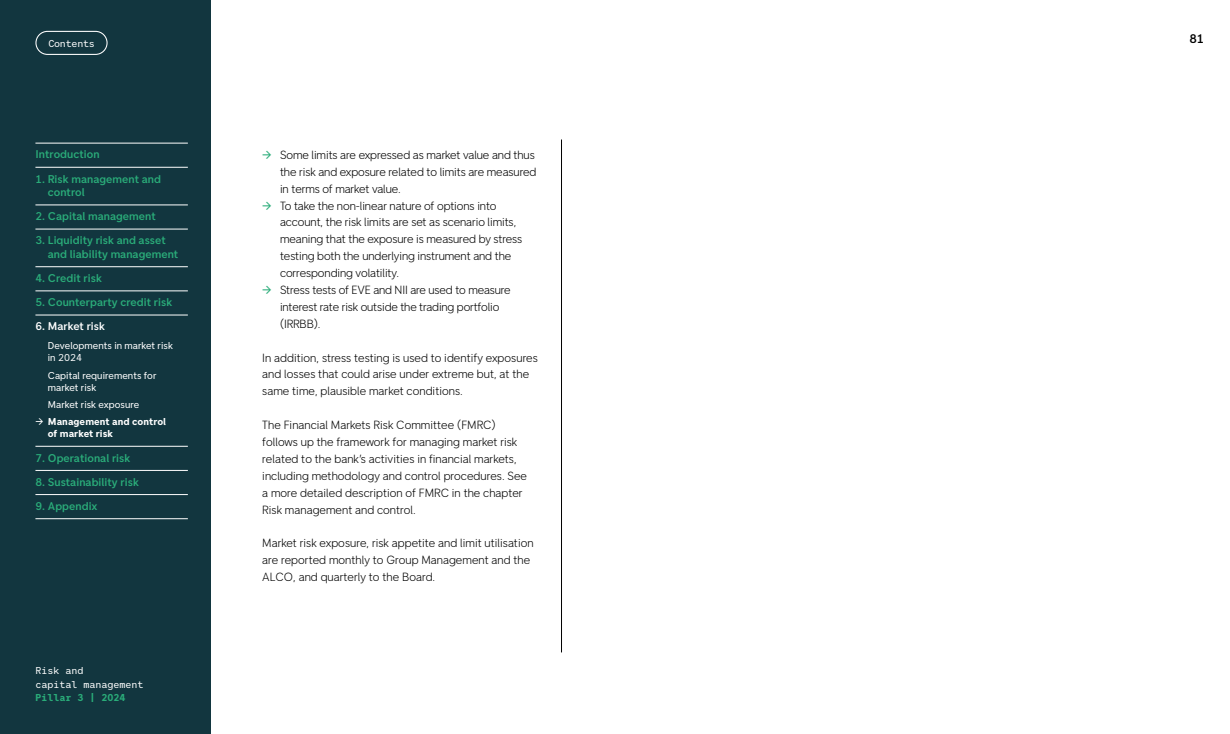
<style>
.page{position:relative;width:1230px;height:734px;background:#fff}
.page>*{position:absolute;margin:0;border:0;box-sizing:border-box;transform-origin:0 0}
.t1{font:500 12.5px "DNB Mono";color:#000}
.Brødtekst{font:300 11.88px/16.9px "DNB";letter-spacing:-.005em;color:#000}
.t2{font:500 11.25px/13.5px "DNB";letter-spacing:.005em;color:#2aac79}
.t3{font:500 11.25px "DNB";letter-spacing:.005em;color:#fff}
.t4{font:10px/12px "DNB";letter-spacing:.005em;color:#fff}
.t5{font:700 10px/12px "DNB";letter-spacing:.005em;color:#fff}
.t6{font:10px/13.8px "DNB Mono";color:#fff}
.t7{font:700 10px "DNB Mono";color:#2aac79}
.t8{font:10px "DNB Mono";letter-spacing:-.02em;color:#fff}
.s1{font-weight:400}
.s2{font-weight:400;color:#2aac79}
</style>
<div class="page">
<div style="left:0;top:0;width:211px;height:733px;background:#12363f"></div>
<hr style="left:561px;top:139px;width:1px;height:513px;background:#000">
<hr style="left:35px;top:143px;width:153px;height:1px;background:#fff">
<hr style="left:35px;top:167px;width:153px;height:1px;background:#fff">
<hr style="left:35px;top:205px;width:153px;height:1px;background:#fff">
<hr style="left:35px;top:229px;width:153px;height:1px;background:#fff">
<hr style="left:35px;top:266px;width:153px;height:1px;background:#fff">
<hr style="left:35px;top:290px;width:153px;height:1px;background:#fff">
<hr style="left:35px;top:315px;width:153px;height:1px;background:#fff">
<hr style="left:35px;top:446px;width:153px;height:1px;background:#fff">
<hr style="left:35px;top:470px;width:153px;height:1px;background:#fff">
<hr style="left:35px;top:494px;width:153px;height:1px;background:#fff">
<hr style="left:35px;top:518px;width:153px;height:1px;background:#fff">
<div style="left:35px;top:31px;width:73px;height:24px;border:1px solid #fff;border-radius:12px"></div>
<p class="t8" style="left:48px;top:37px;width:48px">Contents</p>
<p class="t2" style="left:35px;top:148px;width:66px">Introduction</p>
<p class="t2" style="left:48px;top:172px;width:115px;text-indent:-12px">1. Risk management and control</p>
<p class="t2" style="left:35px;top:209px;width:122px">2. Capital management</p>
<p class="t2" style="left:48px;top:234px;width:132px;text-indent:-12px">3. Liquidity risk and asset and liability management</p>
<p class="t2" style="left:35px;top:271px;width:68px">4. Credit risk</p>
<p class="t2" style="left:35px;top:295px;width:138px">5. Counterparty credit risk</p>
<p class="t3" style="left:35px;top:319px;width:71px">6. Market risk</p>
<p class="t4" style="left:48px;top:340px;width:127px">Developments in market risk in 2024</p>
<p class="t4" style="left:48px;top:369px;width:110px">Capital requirements for market risk</p>
<p class="t4" style="left:48px;top:398px;width:93px">Market risk exposure</p>
<p class="t5" style="left:48px;top:416px;width:120px;text-indent:-12px"><span class="s1">→</span> Management and control of market risk</p>
<p class="t2" style="left:35px;top:451px;width:96px">7. Operational risk</p>
<p class="t2" style="left:35px;top:475px;width:105px">8. Sustainability risk</p>
<p class="t2" style="left:35px;top:499px;width:64px">9. Appendix</p>
<p class="t6" style="left:35px;top:663px;width:110px">Risk and<br>capital management</p>
<p class="t7" style="left:35px;top:692px;width:91px">Pillar 3 | 2024</p>
<p class="Brødtekst" style="left:280px;top:146px;width:258px;text-indent:-18px"><span class="s2">→</span> Some limits are expressed as market value and thus the risk and exposure related to limits are measured in terms of market value.</p>
<p class="Brødtekst" style="left:280px;top:197px;width:244px;text-indent:-18px"><span class="s2">→</span> To take the non-linear nature of options into account, the risk limits are set as scenario limits, meaning that the exposure is measured by stress testing both the underlying instrument and the corresponding volatility.</p>
<p class="Brødtekst" style="left:280px;top:281px;width:232px;text-indent:-18px"><span class="s2">→</span> Stress tests of EVE and NII are used to measure interest rate risk outside the trading portfolio (IRRBB).</p>
<p class="Brødtekst" style="left:262px;top:349px;width:277px">In addition, stress testing is used to identify exposures and losses that could arise under extreme but, at the same time, plausible market conditions.</p>
<p class="Brødtekst" style="left:262px;top:416px;width:266px">The Financial Markets Risk Committee (FMRC) follows up the framework for managing market risk related to the bank’s activities in financial markets, including methodology and control procedures. See a more detailed description of FMRC in the chapter Risk management and control.</p>
<p class="Brødtekst" style="left:262px;top:534px;width:273px">Market risk exposure, risk appetite and limit utilisation are reported monthly to Group Management and the<br>ALCO, and quarterly to the Board.</p>
<p class="t1" style="left:1189px;top:31px;width:16px">81</p>
</div>
